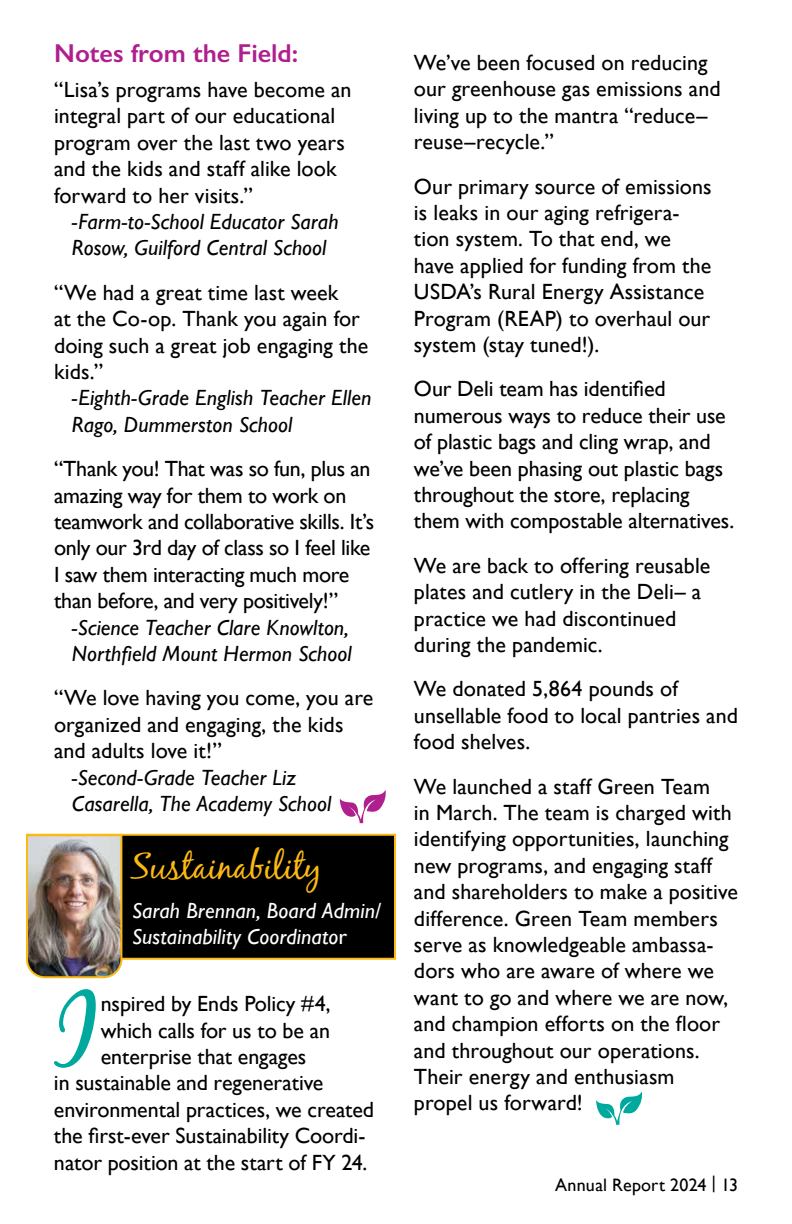
<style>
.page{position:relative;width:792px;height:1224px;background:#fff}
.page>*{position:absolute;margin:0;border:0;box-sizing:border-box;transform-origin:0 0}
.t1{font:99.2px "Black Jack Pro";color:#00a99d}
.t2{font:36px "Black Jack Pro";color:#fdb913}
.t3{font:600 26px "Gill Sans";color:#af1f8e}
.t4{font:22px/26.4px "Gill Sans";color:#000}
.t5{font:italic 22px/26.4px "Gill Sans";letter-spacing:.005em;color:#000}
.t6{font:italic 22px/26.4px "Gill Sans";letter-spacing:.005em;color:#fff}
.t7{font:18px "Gill Sans";letter-spacing:.01em;color:#000}
.s1{font-style:normal}
</style>
<div class="page">
<div style="left:26px;top:834px;width:370px;height:126px;background:#000;border:2px solid #fdb913"></div>
<img style="left:26px;top:833px;width:97px;height:146px">
<svg style="left:340px;top:790px;width:46px;height:33px"></svg>
<svg style="left:596px;top:1091px;width:47px;height:34px"></svg>
<p class="t3" style="left:54px;top:37px;width:246px">Notes from the Field:</p>
<p class="t4" style="left:54px;top:76px;width:299px">“Lisa’s programs have become an integral part of our educational program over the last two years and the kids and staff alike look forward to her visits.”</p>
<p class="t5" style="left:72px;top:208px;width:268px">-Farm-to-School Educator Sarah<br>Rosow, Guilford Central School</p>
<p class="t4" style="left:54px;top:279px;width:316px">“We had a great time last week<br>at the Co-op. Thank you again for doing such a great job engaging the kids.”</p>
<p class="t5" style="left:72px;top:385px;width:301px">-Eighth-Grade English Teacher Ellen<br>Rago, Dummerston School</p>
<p class="t4" style="left:54px;top:455px;width:322px">“Thank you! That was so fun, plus an amazing way for them to work on teamwork and collaborative skills. It’s only our 3rd day of class so I feel like I saw them interacting much more than before, and very positively!”</p>
<p class="t5" style="left:72px;top:614px;width:281px">-Science Teacher Clare Knowlton,<br>Northfield Mount Hermon School</p>
<p class="t4" style="left:54px;top:684px;width:321px">“We love having you come, you are organized and engaging, the kids and adults love it!”</p>
<p class="t5" style="left:72px;top:764px;width:261px">-Second-Grade Teacher Liz<br>Casarella, The Academy School</p>
<h2 class="t2" style="left:131px;top:845px;width:193px">Sustainability</h2>
<p class="t6" style="left:132px;top:897px;width:251px">Sarah Brennan, Board Admin/<br>Sustainability Coordinato<span class="s1">r</span></p>
<h1 class="t1" style="left:54px;top:972px;width:44px">I</h1>
<p class="t4" style="left:101px;top:990px;width:232px">nspired by Ends Policy #4,</p>
<p class="t4" style="left:101px;top:1017px;width:231px">which calls for us to be an</p>
<p class="t4" style="left:101px;top:1043px;width:207px">enterprise that engages</p>
<p class="t4" style="left:54px;top:1069px;width:271px">in sustainable and regenerative</p>
<p class="t4" style="left:54px;top:1096px;width:322px">environmental practices, we created</p>
<p class="t4" style="left:54px;top:1122px;width:313px">the first-ever Sustainability Coordi-</p>
<p class="t4" style="left:54px;top:1149px;width:315px">nator position at the start of FY 24.</p>
<p class="t4" style="left:414px;top:49px;width:308px">We’ve been focused on reducing our greenhouse gas emissions and living up to the mantra “reduce– reuse–recycle.”</p>
<p class="t4" style="left:414px;top:173px;width:299px">Our primary source of emissions is leaks in our aging refrigera&shy;tion system. To that end, we have applied for funding from the<br>USDA’s Rural Energy Assistance<br>Program (REAP) to overhaul our system (stay tuned!).</p>
<p class="t4" style="left:414px;top:375px;width:322px">Our Deli team has identified numerous ways to reduce their use of plastic bags and cling wrap, and we’ve been phasing out plastic bags throughout the store, replacing them with compostable alternatives.</p>
<p class="t4" style="left:414px;top:552px;width:298px">We are back to offering reusable plates and cutlery in the Deli– a practice we had discontinued during the pandemic.</p>
<p class="t4" style="left:414px;top:675px;width:326px">We donated 5,864 pounds of unsellable food to local pantries and food shelves.</p>
<p class="t4" style="left:414px;top:773px;width:326px">We launched a staff Green Team<br>in March. The team is charged with identifying opportunities, launching new programs, and engaging staff and shareholders to make a positive difference. Green Team members serve as knowledgeable ambassa&shy;dors who are aware of where we want to go and where we are now, and champion efforts on the floor and throughout our operations.<br>Their energy and enthusiasm propel us forward!</p>
<p class="t7" style="left:555px;top:1174px;width:184px">Annual Report 2024 | 13</p>
</div>
